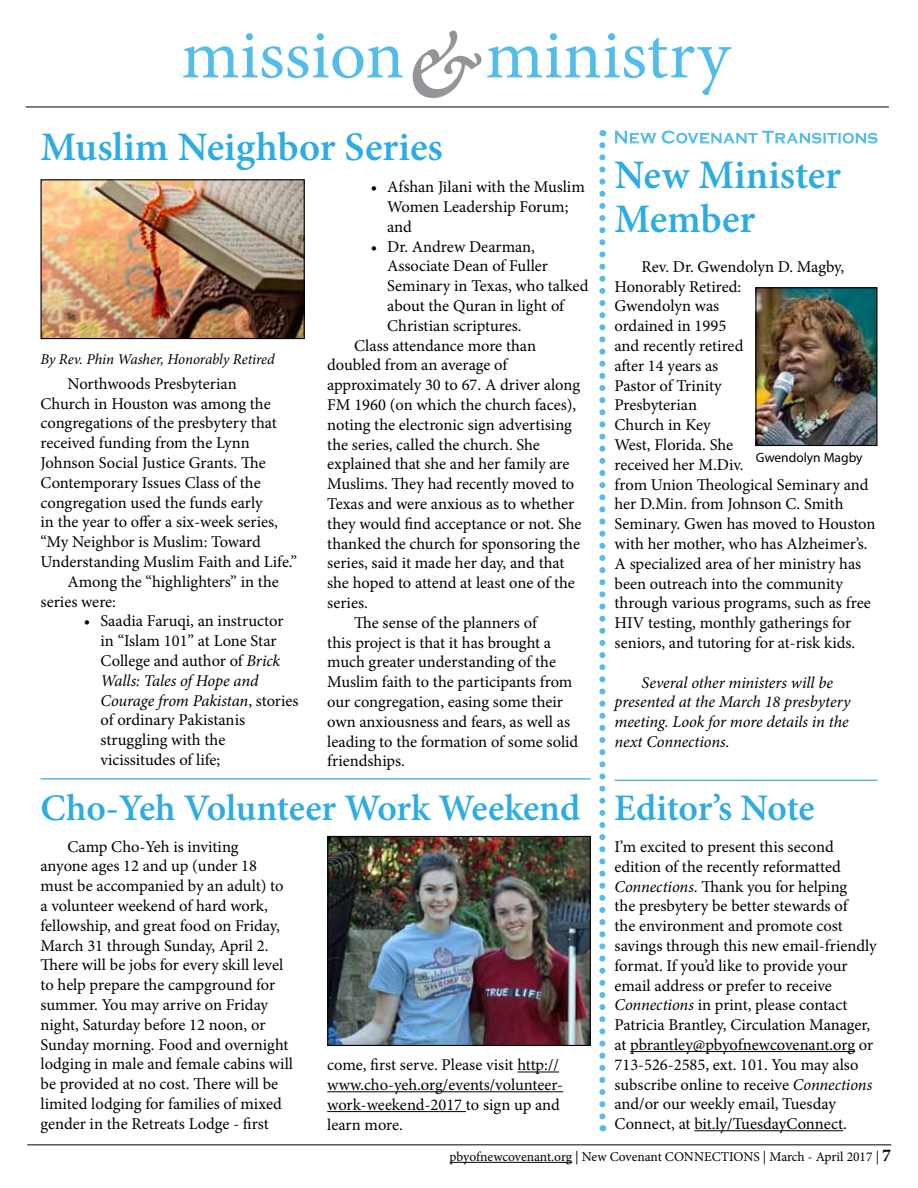
<style>
.page{position:relative;width:918px;height:1188px;background:#fff}
.page>*{position:absolute;margin:0;border:0;box-sizing:border-box;transform-origin:0 0}
.t1{font:italic 600 93px "Garamond Premr Pro";color:#939598}
.t2{font:600 40.5px/44.5px "Minion Pro";letter-spacing:-.005em;color:#2cace2}
.t3{font:600 37.5px "Minion Pro";letter-spacing:-.005em;color:#2cace2}
.t4{font:16.5px/19.8px "Minion Pro";letter-spacing:-.005em;color:#000}
.t5{font:italic 16.5px/19.8px "Minion Pro";letter-spacing:-.005em;color:#000}
.t6{font:16.5px "Minion Pro";letter-spacing:-.025em;color:#000}
.t7{font:italic 15px "Minion Pro";letter-spacing:-.01em;color:#000}
.t8{font:13.5px "Minion Pro";letter-spacing:-.005em;color:#000}
.t9{font:13.5px "Myriad Pro";color:#000}
.s1{font-style:italic}
.s2{font-weight:700;font-size:18px}
</style>
<div class="page">
<svg style="left:599px;top:145px;width:6px;height:986px"></svg>
<hr style="left:27px;top:1144px;width:864px;height:1px;background:#000">
<hr style="left:450px;top:1162px;width:122px;height:1px;background:#000">
<hr style="left:26px;top:107px;width:863px;height:1px;background:#000">
<svg style="left:183px;top:33px;width:548px;height:62px"></svg>
<hr style="left:41px;top:778px;width:550px;height:2px;background:#54bceb">
<hr style="left:615px;top:780px;width:263px;height:1px;background:#54bceb">
<img style="left:42px;top:181px;width:261px;height:156px">
<div style="left:40px;top:179px;width:265px;height:160px;border:1px solid #000"></div>
<svg style="left:615px;top:130px;width:262px;height:14px"></svg>
<img style="left:757px;top:289px;width:119px;height:155px">
<div style="left:755px;top:287px;width:123px;height:159px;border:1px solid #000"></div>
<img style="left:329px;top:838px;width:260px;height:206px">
<div style="left:327px;top:836px;width:264px;height:210px;border:1px solid #000"></div>
<hr style="left:517px;top:1072px;width:42px;height:1px;background:#000">
<hr style="left:327px;top:1091px;width:236px;height:1px;background:#000">
<hr style="left:327px;top:1111px;width:139px;height:1px;background:#000">
<hr style="left:630px;top:1051px;width:225px;height:1px;background:#000">
<hr style="left:694px;top:1130px;width:149px;height:1px;background:#000">
<h1 class="t1" style="left:406px;top:8px;width:77px">&amp;</h1>
<h2 class="t2" style="left:41px;top:124px;width:404px">Muslim Neighbor Series</h2>
<p class="t7" style="left:41px;top:349px;width:236px">By Rev. Phin Washer, Honorably Retired</p>
<p class="t4" style="left:67px;top:374px;width:171px">Northwoods Presbyterian</p>
<p class="t4" style="left:41px;top:393px;width:232px">Church in Houston was among the</p>
<p class="t4" style="left:41px;top:413px;width:238px">congregations of the presbytery that</p>
<p class="t4" style="left:41px;top:433px;width:211px">received funding from the Lynn</p>
<p class="t4" style="left:41px;top:453px;width:227px">Johnson Social Justice Grants. The</p>
<p class="t4" style="left:41px;top:473px;width:222px">Contemporary Issues Class of the</p>
<p class="t4" style="left:41px;top:492px;width:224px">congregation used the funds early</p>
<p class="t4" style="left:41px;top:512px;width:239px">in the year to offer a six-week series,</p>
<p class="t6" style="left:41px;top:531px;width:222px">“My Neighbor is Muslim: Toward</p>
<p class="t4" style="left:41px;top:552px;width:258px">Understanding Muslim Faith and Life.”</p>
<p class="t4" style="left:67px;top:572px;width:213px">Among the “highlighters” in the</p>
<p class="t4" style="left:41px;top:591px;width:77px">series were:</p>
<p class="t4" style="left:100px;top:611px;width:200px;text-indent:-16px">• Saadia Faruqi, an instructor in “Islam 101” at Lone Star<br>College and author of <span class="s1">Brick<br>Walls: Tales of Hope and<br>Courage from Pakistan</span>, stories of ordinary Pakistanis struggling with the vicissitudes of life;</p>
<p class="t4" style="left:387px;top:177px;width:199px;text-indent:-16px">• Afshan Jilani with the Muslim<br>Women Leadership Forum; and</p>
<p class="t4" style="left:371px;top:236px;width:166px">• Dr. Andrew Dearman,</p>
<p class="t4" style="left:387px;top:256px;width:162px">Associate Dean of Fuller</p>
<p class="t4" style="left:387px;top:276px;width:203px">Seminary in Texas, who talked</p>
<p class="t4" style="left:387px;top:296px;width:178px">about the Quran in light of</p>
<p class="t4" style="left:387px;top:316px;width:136px">Christian scriptures.</p>
<p class="t4" style="left:354px;top:335px;width:183px">Class attendance more than</p>
<p class="t4" style="left:327px;top:355px;width:182px">doubled from an average of</p>
<p class="t4" style="left:327px;top:375px;width:254px">approximately 30 to 67. A driver along</p>
<p class="t4" style="left:327px;top:395px;width:251px">FM 1960 (on which the church faces),</p>
<p class="t4" style="left:327px;top:415px;width:246px">noting the electronic sign advertising</p>
<p class="t4" style="left:327px;top:434px;width:214px">the series, called the church. She</p>
<p class="t4" style="left:327px;top:454px;width:244px">explained that she and her family are</p>
<p class="t4" style="left:327px;top:474px;width:249px">Muslims. They had recently moved to</p>
<p class="t4" style="left:327px;top:494px;width:249px">Texas and were anxious as to whether</p>
<p class="t4" style="left:327px;top:514px;width:256px">they would find acceptance or not. She</p>
<p class="t4" style="left:327px;top:533px;width:254px">thanked the church for sponsoring the</p>
<p class="t4" style="left:327px;top:553px;width:239px">series, said it made her day, and that</p>
<p class="t4" style="left:327px;top:573px;width:249px">she hoped to attend at least one of the</p>
<p class="t4" style="left:327px;top:593px;width:42px">series.</p>
<p class="t4" style="left:354px;top:613px;width:184px">The sense of the planners of</p>
<p class="t4" style="left:327px;top:632px;width:225px">this project is that it has brought a</p>
<p class="t4" style="left:327px;top:652px;width:230px">much greater understanding of the</p>
<p class="t4" style="left:327px;top:672px;width:247px">Muslim faith to the participants from</p>
<p class="t4" style="left:327px;top:692px;width:237px">our congregation, easing some their</p>
<p class="t4" style="left:327px;top:712px;width:244px">own anxiousness and fears, as well as</p>
<p class="t4" style="left:327px;top:731px;width:253px">leading to the formation of some solid</p>
<p class="t4" style="left:327px;top:751px;width:79px">friendships.</p>
<h3 class="t3" style="left:41px;top:782px;width:541px">Cho-Yeh Volunteer Work Weekend</h3>
<p class="t4" style="left:41px;top:837px;width:254px;text-indent:27px">Camp Cho-Yeh is inviting<br>anyone ages 12 and up (under 18 must be accompanied by an adult) to a volunteer weekend of hard work, fellowship, and great food on Friday, March 31 through Sunday, April 2.<br>There will be jobs for every skill level to help prepare the campground for summer. You may arrive on Friday night, Saturday before 12 noon, or Sunday morning. Food and overnight lodging in male and female cabins will be provided at no cost. There will be limited lodging for families of mixed gender in the Retreats Lodge - first</p>
<p class="t4" style="left:327px;top:1055px;width:237px">come, first serve. Please visit http:// www.cho-yeh.org/events/volunteer&shy;work-weekend-2017 to sign up and learn more.</p>
<h2 class="t2" style="left:615px;top:152px;width:228px">New Minister<br>Member</h2>
<p class="t4" style="left:615px;top:257px;width:262px;text-indent:27px">Rev. Dr. Gwendolyn D. Magby,<br>Honorably Retired:<br>Gwendolyn was<br>ordained in 1995<br>and recently retired<br>after 14 years as<br>Pastor of Trinity<br>Presbyterian<br>Church in Key<br>West, Florida. She<br>received her M.Div.<br>from Union Theological Seminary and her D.Min. from Johnson C. Smith<br>Seminary. Gwen has moved to Houston with her mother, who has Alzheimer’s.<br>A specialized area of her ministry has been outreach into the community through various programs, such as free<br>HIV testing, monthly gatherings for seniors, and tutoring for at-risk kids.</p>
<p class="t5" style="left:615px;top:672px;width:237px;text-indent:27px">Several other ministers will be presented at the March 18 presbytery meeting. Look for more details in the next Connections.</p>
<p class="t9" style="left:756px;top:449px;width:108px">Gwendolyn Magby</p>
<h3 class="t3" style="left:614px;top:782px;width:202px">Editor’s Note</h3>
<p class="t4" style="left:615px;top:837px;width:264px">I’m excited to present this second edition of the recently reformatted <span class="s1">Connections</span>. Thank you for helping<br>the presbytery be better stewards of<br>the environment and promote cost savings through this new email-friendly format. If you’d like to provide your email address or prefer to receive <span class="s1">Connections</span> in print, please contact Patricia Brantley, Circulation Manager, at pbrantley@pbyofnewcovenant.org or 713-526-2585, ext. 101. You may also subscribe online to receive <span class="s1">Connections </span>and/or our weekly email, Tuesday Connect, at bit.ly/TuesdayConnect.</p>
<p class="t8" style="left:450px;top:1148px;width:443px">pbyofnewcovenant.org | New Covenant CONNECTIONS | March - April 2017 | <span class="s2">7</span></p>
</div>
